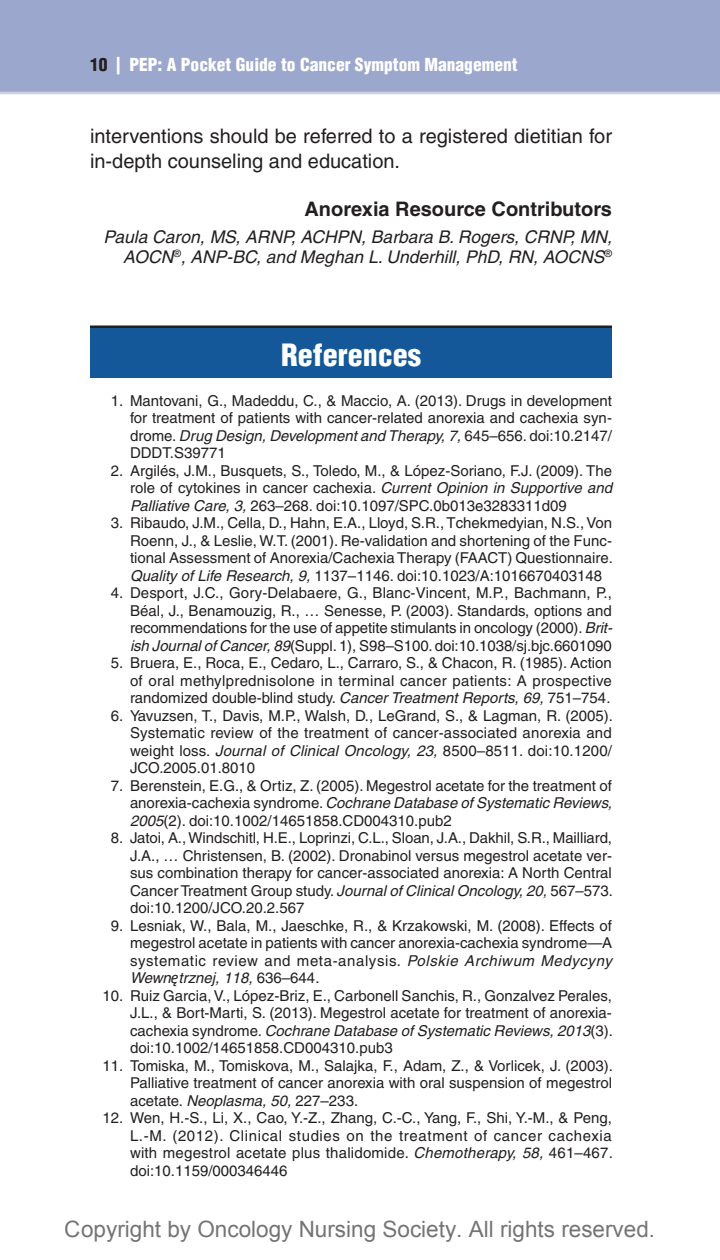
<style>
.page{position:relative;width:720px;height:1260px;background:#fff}
.page>*{position:absolute;margin:0;border:0;box-sizing:border-box;transform-origin:0 0}
.t1{font:900 condensed 30px "Helvetica";color:#fff}
.t2{font:22.5px "Arial";color:rgb(0 0 0/.55)}
.t3{font:20px/25px "Helvetica";color:#231f20}
.PEPcontribhead{font:700 20px "Helvetica";color:#231f20}
.PEP_Contribs{font:italic 17.5px/20px "Helvetica";color:#231f20;text-align:right}
.t4{font:900 condensed 17.5px "Helvetica";color:#fff}
.t5{font:15px/17.5px "Helvetica";color:#231f20;text-align:justify}
.s1{color:#231f20}
.s2{font-style:italic}
.s3{font-family:"Calibri";font-style:italic;font-size:17px}
</style>
<div class="page">
<div style="left:0;top:0;width:720px;height:92px;background:#9ba7cc"></div>
<hr style="left:0;top:92px;width:720px;height:2px;background:#cbd0e5">
<hr style="left:90px;top:326px;width:522px;height:2px;background:#231f20">
<div style="left:90px;top:328px;width:522px;height:50px;background:#145899"></div>
<p class="t4" style="left:90px;top:53px;width:429px"><span class="s1">10</span> | PEP: A Pocket Guide to Cancer Symptom Management</p>
<p class="t3" style="left:90px;top:123px;width:524px">interventions should be referred to a registered dietitian for in-depth counseling and education.</p>
<p class="PEPcontribhead" style="left:304px;top:196px;width:309px">Anorexia Resource Contributors</p>
<p class="PEP_Contribs" style="left:103px;top:227px;width:510px">Paula Caron, MS, ARNP, ACHPN, Barbara B. Rogers, CRNP, MN,<br>AOCN<sup>®</sup>, ANP-BC, and Meghan L. Underhill, PhD, RN, AOCNS<sup>®</sup></p>
<p class="t1" style="left:281px;top:336px;width:141px">References</p>
<p class="t5" style="left:130px;top:391px;width:484px;text-indent:-19px">1. Mantovani, G., Madeddu, C., &amp; Maccio, A. (2013). Drugs in development for treatment of patients with cancer-related anorexia and cachexia syn&shy;drome. <span class="s2">Drug Design, Development and Therapy, 7,</span> 645–656. doi:10.2147/ DDDT.S39771</p>
<p class="t5" style="left:130px;top:461px;width:484px;text-indent:-19px">2. Argilés, J.M., Busquets, S., Toledo, M., &amp; López-Soriano, F.J. (2009). The role of cytokines in cancer cachexia. <span class="s2">Current Opinion in Supportive and Palliative Care, 3,</span> 263–268. doi:10.1097/SPC.0b013e3283311d09</p>
<p class="t5" style="left:130px;top:514px;width:484px;text-indent:-19px">3. Ribaudo, J.M., Cella, D., Hahn, E.A., Lloyd, S.R., Tchekmedyian, N.S., Von Roenn, J., &amp; Leslie, W.T. (2001). Re-validation and shortening of the Func&shy;tional Assessment of Anorexia/Cachexia Therapy (FAACT) Questionnaire.<br><span class="s2">Quality of Life Research, 9,</span> 1137–1146. doi:10.1023/A:1016670403148</p>
<p class="t5" style="left:130px;top:584px;width:484px;text-indent:-19px">4. Desport, J.C., Gory-Delabaere, G., Blanc-Vincent, M.P., Bachmann, P., Béal, J., Benamouzig, R., … Senesse, P. (2003). Standards, options and recommendations for the use of appetite stimulants in oncology (2000). <span class="s2">Brit&shy;ish Journal of Cancer, 89</span>(Suppl. 1), S98–S100. doi:10.1038/sj.bjc.6601090</p>
<p class="t5" style="left:130px;top:654px;width:483px;text-indent:-19px">5. Bruera, E., Roca, E., Cedaro, L., Carraro, S., &amp; Chacon, R. (1985). Action of oral methylprednisolone in terminal cancer patients: A prospective randomized double-blind study. <span class="s2">Cancer Treatment Reports, 69,</span> 751–754.</p>
<p class="t5" style="left:130px;top:706px;width:484px;text-indent:-19px">6. Yavuzsen, T., Davis, M.P., Walsh, D., LeGrand, S., &amp; Lagman, R. (2005).<br>Systematic review of the treatment of cancer-associated anorexia and weight loss. <span class="s2">Journal of Clinical Oncology, 23,</span> 8500–8511. doi:10.1200/ JCO.2005.01.8010</p>
<p class="t5" style="left:130px;top:776px;width:484px;text-indent:-19px">7. Berenstein, E.G., &amp; Ortiz, Z. (2005). Megestrol acetate for the treatment of anorexia-cachexia syndrome. <span class="s2">Cochrane Database of Systematic Reviews, 2005</span>(2). doi:10.1002/14651858.CD004310.pub2</p>
<p class="t5" style="left:130px;top:829px;width:484px;text-indent:-19px">8. Jatoi, A., Windschitl, H.E., Loprinzi, C.L., Sloan, J.A., Dakhil, S.R., Mailliard, J.A., … Christensen, B. (2002). Dronabinol versus megestrol acetate ver&shy;sus combination therapy for cancer-associated anorexia: A North Central Cancer Treatment Group study. <span class="s2">Journal of Clinical Oncology, 20,</span> 567–573. doi:10.1200/JCO.20.2.567</p>
<p class="t5" style="left:130px;top:916px;width:484px;text-indent:-19px">9. Lesniak, W., Bala, M., Jaeschke, R., &amp; Krzakowski, M. (2008). Effects of megestrol acetate in patients with cancer anorexia-cachexia syndrome—A systematic review and meta-analysis. <span class="s2">Polskie Archiwum Medycyny Wewn</span><span class="s3">ę</span><span class="s2">trznej, 118,</span> 636–644.</p>
<p class="t5" style="left:130px;top:986px;width:484px;text-indent:-27px">10. Ruiz Garcia, V., López-Briz, E., Carbonell Sanchis, R., Gonzalvez Perales, J.L., &amp; Bort-Marti, S. (2013). Megestrol acetate for treatment of anorexia&shy;cachexia syndrome. <span class="s2">Cochrane Database of Systematic Reviews, 2013</span>(3). doi:10.1002/14651858.CD004310.pub3</p>
<p class="t5" style="left:130px;top:1056px;width:484px;text-indent:-27px">11. Tomiska, M., Tomiskova, M., Salajka, F., Adam, Z., &amp; Vorlicek, J. (2003).<br>Palliative treatment of cancer anorexia with oral suspension of megestrol acetate. <span class="s2">Neoplasma, 50,</span> 227–233.</p>
<p class="t5" style="left:130px;top:1109px;width:484px;text-indent:-27px">12. Wen, H.-S., Li, X., Cao, Y.-Z., Zhang, C.-C., Yang, F., Shi, Y.-M., &amp; Peng, L.-M. (2012). Clinical studies on the treatment of cancer cachexia with megestrol acetate plus thalidomide. <span class="s2">Chemotherapy, 58,</span> 461–467. doi:10.1159/000346446</p>
<h2 class="t2" style="left:65px;top:1215px;width:592px">Copyright by Oncology Nursing Society. All rights reserved.</h2>
</div>
